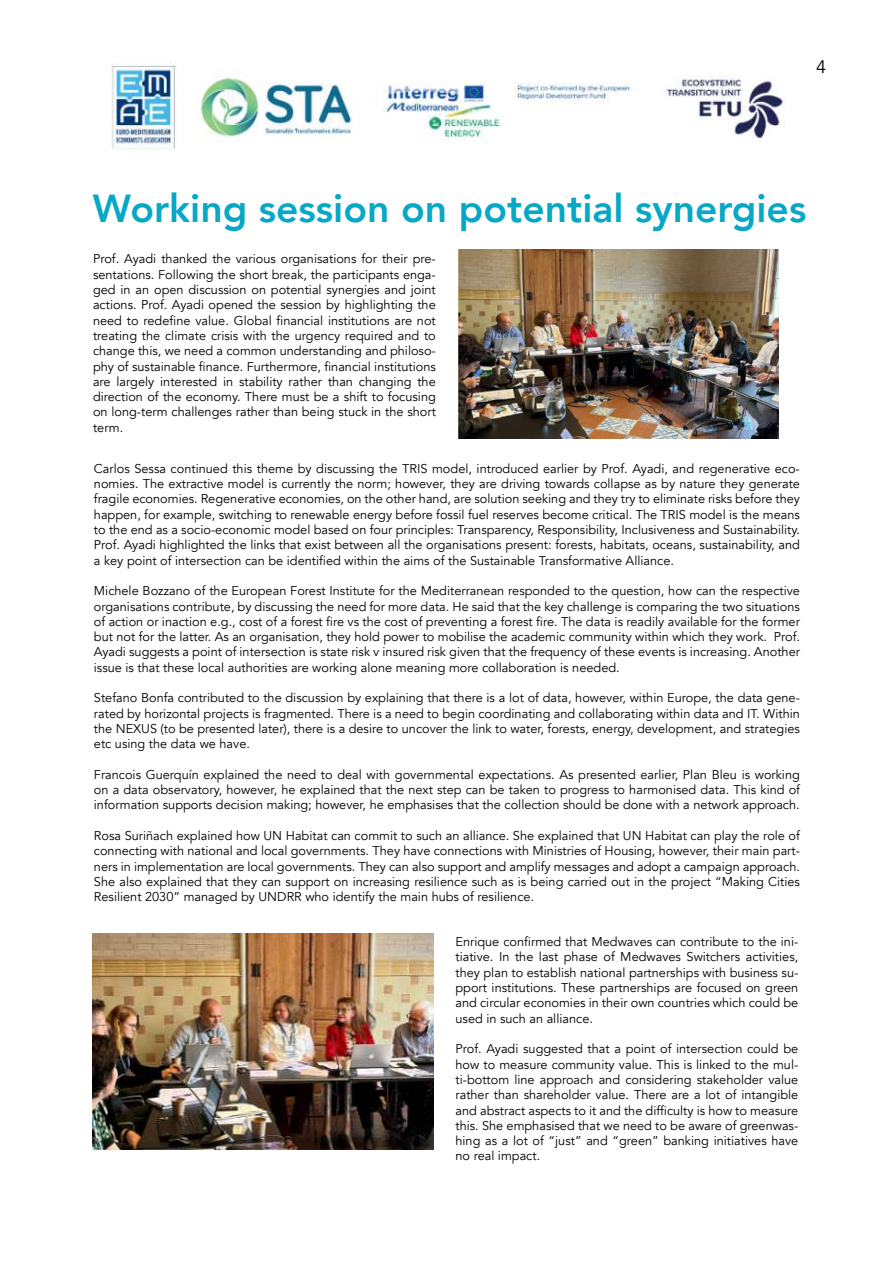
<style>
.page{position:relative;width:893px;height:1263px;background:#fff}
.page>*{position:absolute;margin:0;border:0;box-sizing:border-box;transform-origin:0 0}
.t1{font:800 39px "Avenir";color:#07a8c6}
.t2{font:18px "Avenir";color:#000}
.t3{font:12.75px/15.3px "Avenir";color:#000;text-align:justify}
</style>
<div class="page">
<img style="left:110px;top:61px;width:676px;height:88px">
<img style="left:459px;top:250px;width:320px;height:189px">
<img style="left:92px;top:933px;width:341px;height:216px">
<h2 class="t2" style="left:816px;top:56px;width:12px">4</h2>
<h1 class="t1" style="left:93px;top:178px;width:715px">Working session on potential synergies</h1>
<p class="t3" style="left:93px;top:252px;width:344px">Prof. Ayadi thanked the various organisations for their pre&shy;sentations. Following the short break, the participants enga&shy;ged in an open discussion on potential synergies and joint actions. Prof. Ayadi opened the session by highlighting the need to redefine value. Global financial institutions are not treating the climate crisis with the urgency required and to change this, we need a common understanding and philoso&shy;phy of sustainable finance. Furthermore, financial institutions are largely interested in stability rather than changing the direction of the economy. There must be a shift to focusing on long-term challenges rather than being stuck in the short term.</p>
<p class="t3" style="left:94px;top:461px;width:708px">Carlos Sessa continued this theme by discussing the TRIS model, introduced earlier by Prof. Ayadi, and regenerative eco&shy;nomies. The extractive model is currently the norm; however, they are driving towards collapse as by nature they generate fragile economies. Regenerative economies, on the other hand, are solution seeking and they try to eliminate risks before they happen, for example, switching to renewable energy before fossil fuel reserves become critical. The TRIS model is the means to the end as a socio-economic model based on four principles: Transparency, Responsibility, Inclusiveness and Sustainability.<br>Prof. Ayadi highlighted the links that exist between all the organisations present: forests, habitats, oceans, sustainability, and a key point of intersection can be identified within the aims of the Sustainable Transformative Alliance.</p>
<p class="t3" style="left:94px;top:583px;width:708px">Michele Bozzano of the European Forest Institute for the Mediterranean responded to the question, how can the respective organisations contribute, by discussing the need for more data. He said that the key challenge is comparing the two situations of action or inaction e.g., cost of a forest fire vs the cost of preventing a forest fire. The data is readily available for the former but not for the latter. As an organisation, they hold power to mobilise the academic community within which they work. Prof.<br>Ayadi suggests a point of intersection is state risk v insured risk given that the frequency of these events is increasing. Another issue is that these local authorities are working alone meaning more collaboration is needed.</p>
<p class="t3" style="left:94px;top:690px;width:708px">Stefano Bonfa contributed to the discussion by explaining that there is a lot of data, however, within Europe, the data gene&shy;rated by horizontal projects is fragmented. There is a need to begin coordinating and collaborating within data and IT. Within the NEXUS (to be presented later), there is a desire to uncover the link to water, forests, energy, development, and strategies etc using the data we have.</p>
<p class="t3" style="left:94px;top:767px;width:708px">Francois Guerquín explained the need to deal with governmental expectations. As presented earlier, Plan Bleu is working on a data observatory, however, he explained that the next step can be taken to progress to harmonised data. This kind of information supports decision making; however, he emphasises that the collection should be done with a network approach.</p>
<p class="t3" style="left:94px;top:828px;width:708px">Rosa Suriñach explained how UN Habitat can commit to such an alliance. She explained that UN Habitat can play the role of connecting with national and local governments. They have connections with Ministries of Housing, however, their main part&shy;ners in implementation are local governments. They can also support and amplify messages and adopt a campaign approach.<br>She also explained that they can support on increasing resilience such as is being carried out in the project “Making Cities Resilient 2030” managed by UNDRR who identify the main hubs of resilience.</p>
<p class="t3" style="left:455px;top:934px;width:344px">Enrique confirmed that Medwaves can contribute to the ini&shy;tiative. In the last phase of Medwaves Switchers activities, they plan to establish national partnerships with business su&shy;pport institutions. These partnerships are focused on green and circular economies in their own countries which could be used in such an alliance.</p>
<p class="t3" style="left:455px;top:1041px;width:344px">Prof. Ayadi suggested that a point of intersection could be how to measure community value. This is linked to the mul&shy;ti-bottom line approach and considering stakeholder value rather than shareholder value. There are a lot of intangible and abstract aspects to it and the difficulty is how to measure this. She emphasised that we need to be aware of greenwas&shy;hing as a lot of “just” and “green” banking initiatives have no real impact.</p>
</div>
